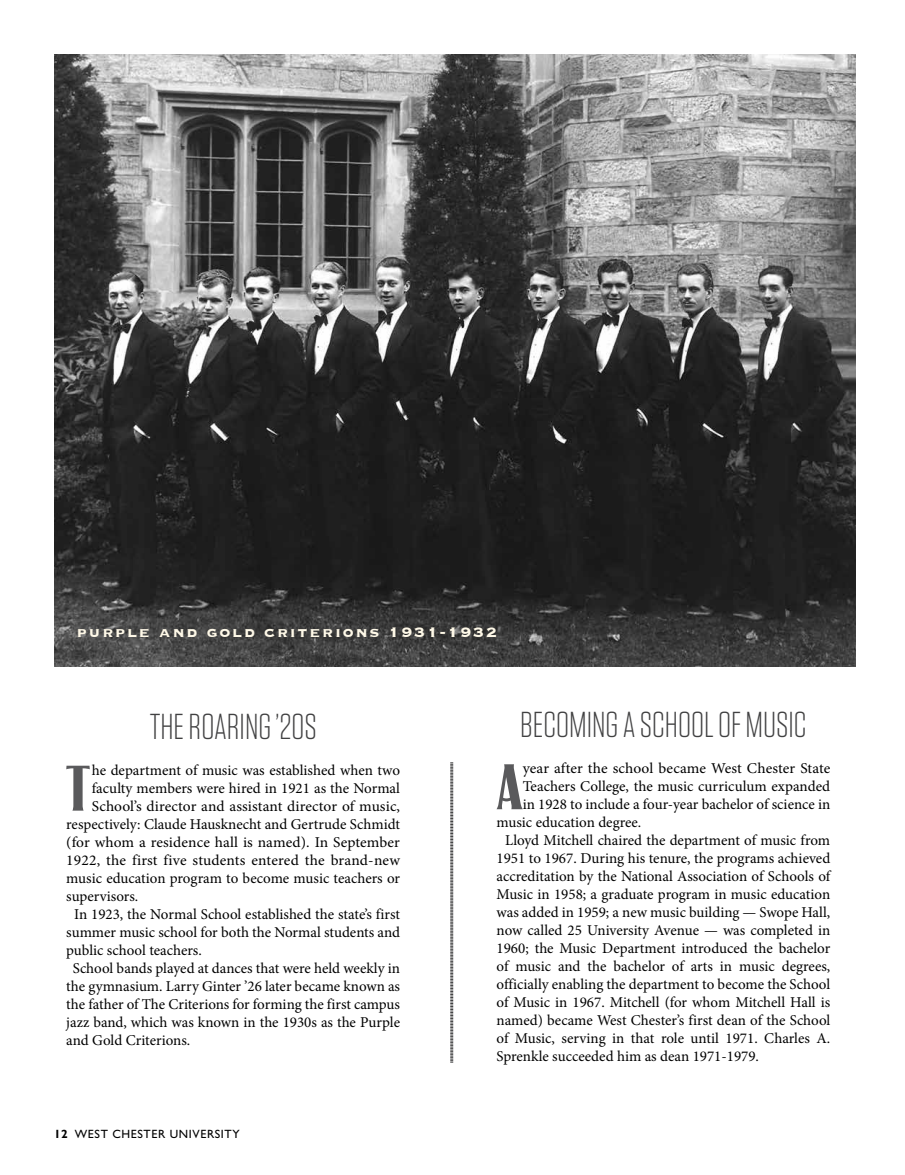
<style>
.page{position:relative;width:905px;height:1175px;background:#fff}
.page>*{position:absolute;margin:0;border:0;box-sizing:border-box;transform-origin:0 0}
.t1{font:75.45px "LHF Signmaker 2";color:#5a5a5c}
.t2{font:300 36px "Tungsten";color:#414142}
.t3{font:700 18px "Copperplate";letter-spacing:.1em;color:#fff9e8}
.t4{font:15px "Minion Pro";color:#000}
.t5{font:12px "Gill Sans Std";letter-spacing:.05em;color:#000}
.s1{font-weight:700}
</style>
<div class="page">
<img style="left:54px;top:54px;width:801px;height:612px">
<svg style="left:450px;top:762px;width:3px;height:300px"></svg>
<p class="t3" style="left:77px;top:620px;width:421px">purple and gold criterions 1931-1932</p>
<h2 class="t2" style="left:150px;top:708px;width:168px">THE ROARING ’20S</h2>
<h1 class="t1" style="left:66px;top:748px;width:25px">T</h1>
<p class="t4" style="left:92px;top:759px;width:310px">he department of music was established when two</p>
<p class="t4" style="left:92px;top:777px;width:310px">faculty members were hired in 1921 as the Normal</p>
<p class="t4" style="left:92px;top:795px;width:310px">School’s director and assistant director of music,</p>
<p class="t4" style="left:66px;top:813px;width:335px">respectively: Claude Hausknecht and Gertrude Schmidt</p>
<p class="t4" style="left:66px;top:831px;width:335px">(for whom a residence hall is named). In September</p>
<p class="t4" style="left:66px;top:849px;width:335px">1922, the first five students entered the brand-new</p>
<p class="t4" style="left:66px;top:867px;width:335px">music education program to become music teachers or</p>
<p class="t4" style="left:66px;top:885px;width:74px">supervisors.</p>
<p class="t4" style="left:74px;top:903px;width:327px">In 1923, the Normal School established the state’s first</p>
<p class="t4" style="left:66px;top:921px;width:335px">summer music school for both the Normal students and</p>
<p class="t4" style="left:66px;top:939px;width:137px">public school teachers.</p>
<p class="t4" style="left:73px;top:957px;width:329px">School bands played at dances that were held weekly in</p>
<p class="t4" style="left:66px;top:975px;width:335px">the gymnasium. Larry Ginter ’26 later became known as</p>
<p class="t4" style="left:66px;top:993px;width:335px">the father of The Criterions for forming the first campus</p>
<p class="t4" style="left:66px;top:1011px;width:335px">jazz band, which was known in the 1930s as the Purple</p>
<p class="t4" style="left:66px;top:1029px;width:125px">and Gold Criterions.</p>
<p class="t5" style="left:54px;top:1127px;width:187px"><span class="s1">12</span> WEST CHESTER UNIVERSITY</p>
<h2 class="t2" style="left:520px;top:706px;width:288px">BECOMING A SCHOOL OF MUSIC</h2>
<h1 class="t1" style="left:496px;top:747px;width:28px">A</h1>
<p class="t4" style="left:522px;top:758px;width:309px">year after the school became West Chester State</p>
<p class="t4" style="left:522px;top:776px;width:309px">Teachers College, the music curriculum expanded</p>
<p class="t4" style="left:522px;top:794px;width:309px">in 1928 to include a four-year bachelor of science in</p>
<p class="t4" style="left:496px;top:812px;width:146px">music education degree.</p>
<p class="t4" style="left:505px;top:830px;width:326px">Lloyd Mitchell chaired the department of music from</p>
<p class="t4" style="left:496px;top:848px;width:335px">1951 to 1967. During his tenure, the programs achieved</p>
<p class="t4" style="left:496px;top:866px;width:335px">accreditation by the National Association of Schools of</p>
<p class="t4" style="left:496px;top:884px;width:335px">Music in 1958; a graduate program in music education</p>
<p class="t4" style="left:496px;top:902px;width:335px">was added in 1959; a new music building — Swope Hall,</p>
<p class="t4" style="left:496px;top:920px;width:335px">now called 25 University Avenue — was completed in</p>
<p class="t4" style="left:496px;top:938px;width:335px">1960; the Music Department introduced the bachelor</p>
<p class="t4" style="left:496px;top:956px;width:335px">of music and the bachelor of arts in music degrees,</p>
<p class="t4" style="left:496px;top:974px;width:335px">officially enabling the department to become the School</p>
<p class="t4" style="left:496px;top:992px;width:335px">of Music in 1967. Mitchell (for whom Mitchell Hall is</p>
<p class="t4" style="left:496px;top:1010px;width:335px">named) became West Chester’s first dean of the School</p>
<p class="t4" style="left:496px;top:1028px;width:335px">of Music, serving in that role until 1971. Charles A.</p>
<p class="t4" style="left:496px;top:1046px;width:264px">Sprenkle succeeded him as dean 1971-1979.</p>
</div>
